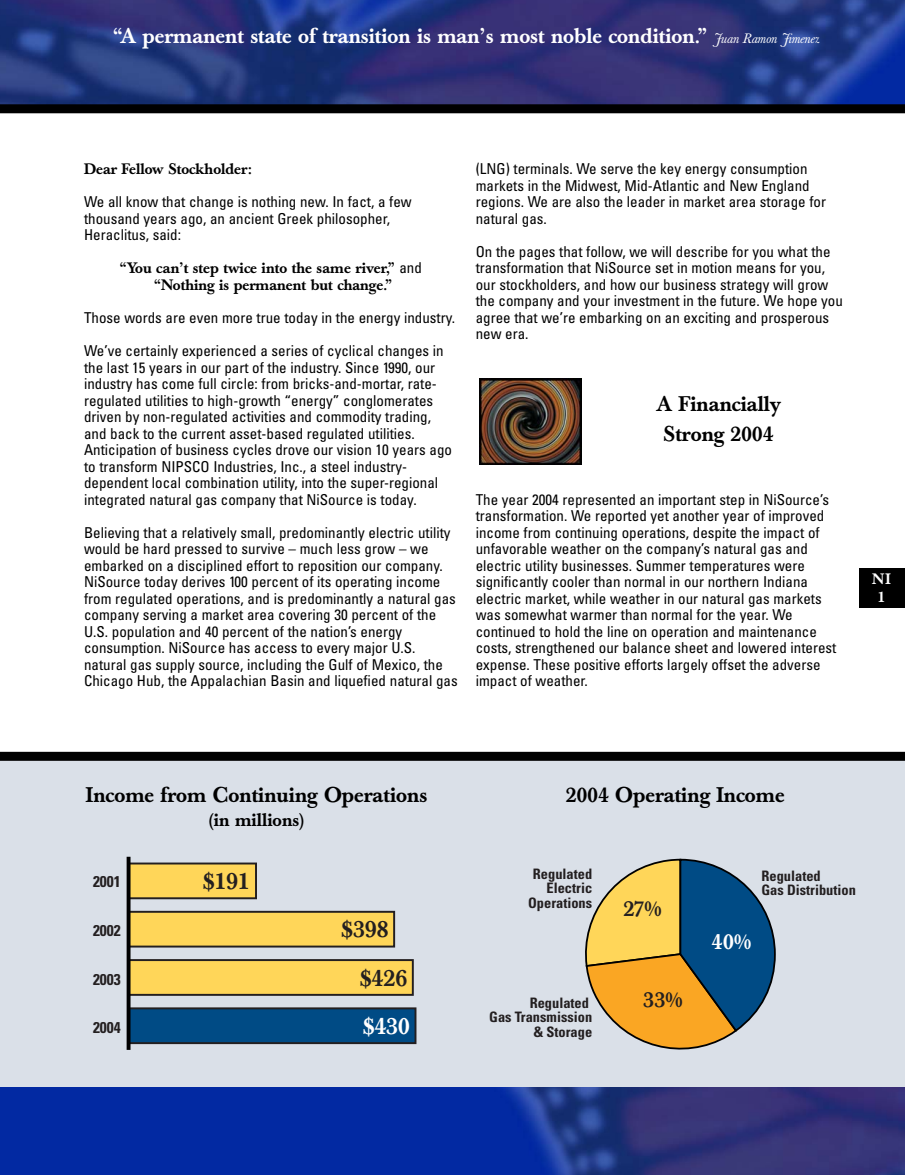
<style>
.page{position:relative;width:905px;height:1175px;background:#fff}
.page>*{position:absolute;margin:0;border:0;box-sizing:border-box;transform-origin:0 0}
.t1{font:500 23.4px/48.8px "Baskerville";color:#231f20}
.t2{font:500 21.6px "Baskerville";color:#231f20}
.t3{font:500 21.6px "Baskerville";color:#fff}
.t4{font:500 21px "Baskerville";color:#fff}
.t5{font:500 21px/30px "Baskerville";color:#000;text-align:center}
.t6{font:500 18px "Baskerville";color:#000}
.t7{font:700 condensed 15.6px "Univers";color:#231f20}
.t8{font:condensed 15px/16.5px "Univers";color:#000}
.t9{font:500 15px/16.5px "Baskerville";color:#000;text-align:center}
.t10{font:500 15px/18px "Baskerville";color:#fff;text-align:center}
.t11{font:700 condensed 14.4px/14.4px "Univers";color:#231f20;text-align:right}
.s1{font-weight:400;font-style:italic;font-size:13.5px}
.s2{font-family:"Univers";font-weight:400;font-stretch:condensed}
.s3{color:#fff}
</style>
<div class="page">
<div style="left:0;top:756px;width:904px;height:416px;background:#dae0e8"></div>
<img style="left:0;top:0;width:904px;height:104px">
<div style="left:0;top:104px;width:904px;height:9px;background:#000"></div>
<img style="left:0;top:1087px;width:904px;height:87px">
<img style="left:479px;top:378px;width:102px;height:86px">
<div style="left:859px;top:569px;width:45px;height:39px;background:#000"></div>
<div style="left:0;top:752px;width:904px;height:8px;background:#000"></div>
<div style="left:128px;top:862px;width:129px;height:37px;background:#ffd659;border:2px solid #231f20"></div>
<div style="left:128px;top:910px;width:267px;height:37px;background:#ffd659;border:2px solid #231f20"></div>
<div style="left:128px;top:959px;width:286px;height:36px;background:#ffd659;border:2px solid #231f20"></div>
<div style="left:128px;top:1007px;width:288px;height:37px;background:#004b85;border:2px solid #231f20"></div>
<hr style="left:127px;top:856px;width:3px;height:193px;background:#000">
<svg style="left:585px;top:858px;width:191px;height:192px"></svg>
<p class="t4" style="left:113px;top:28px;width:707px">“A permanent state of transition is man’s most noble condition.” <span class="s1">Juan Ramon Jimenez</span></p>
<p class="t9" style="left:84px;top:163px;width:169px">Dear Fellow Stockholder:</p>
<p class="t8" style="left:84px;top:195px;width:329px">We all know that change is nothing new. In fact, a few thousand years ago, an ancient Greek philosopher,<br>Heraclitus, said:</p>
<p class="t9" style="left:120px;top:262px;width:303px">“You can’t step twice into the same river,” <span class="s2">and </span>“Nothing is permanent but change.”</p>
<p class="t8" style="left:84px;top:311px;width:372px">Those words are even more true today in the energy industry.</p>
<p class="t8" style="left:84px;top:344px;width:369px">We’ve certainly experienced a series of cyclical changes in the last 15 years in our part of the industry. Since 1990, our industry has come full circle: from bricks-and-mortar, rate&shy;regulated utilities to high-growth “energy” conglomerates driven by non-regulated activities and commodity trading, and back to the current asset-based regulated utilities.<br>Anticipation of business cycles drove our vision 10 years ago to transform NIPSCO Industries, Inc., a steel industry&shy;dependent local combination utility, into the super-regional integrated natural gas company that NiSource is today.</p>
<p class="t8" style="left:84px;top:525px;width:375px">Believing that a relatively small, predominantly electric utility would be hard pressed to survive – much less grow – we embarked on a disciplined effort to reposition our company.<br>NiSource today derives 100 percent of its operating income from regulated operations, and is predominantly a natural gas company serving a market area covering 30 percent of the U.S. population and 40 percent of the nation’s energy consumption. NiSource has access to every major U.S. natural gas supply source, including the Gulf of Mexico, the Chicago Hub, the Appalachian Basin and liquefied natural gas</p>
<p class="t8" style="left:475px;top:162px;width:352px">(LNG) terminals. We serve the key energy consumption markets in the Midwest, Mid-Atlantic and New England regions. We are also the leader in market area storage for natural gas.</p>
<p class="t8" style="left:475px;top:245px;width:368px">On the pages that follow, we will describe for you what the transformation that NiSource set in motion means for you, our stockholders, and how our business strategy will grow the company and your investment in the future. We hope you agree that we’re embarking on an exciting and prosperous new era.</p>
<p class="t5" style="left:656px;top:391px;width:126px">A Financially<br>Strong 2004</p>
<p class="t8" style="left:475px;top:492px;width:362px">The year 2004 represented an important step in NiSource’s transformation. We reported yet another year of improved income from continuing operations, despite the impact of unfavorable weather on the company’s natural gas and electric utility businesses. Summer temperatures were significantly cooler than normal in our northern Indiana electric market, while weather in our natural gas markets was somewhat warmer than normal for the year. We continued to hold the line on operation and maintenance costs, strengthened our balance sheet and lowered interest expense. These positive efforts largely offset the adverse impact of weather.</p>
<p class="t10" style="left:872px;top:571px;width:20px">NI<br>1</p>
<p class="t5" style="left:86px;top:782px;width:343px">Income from Continuing Operations</p>
<p class="t6" style="left:208px;top:812px;width:99px">(in millions)</p>
<p class="t7" style="left:93px;top:875px;width:29px">2001</p>
<p class="t7" style="left:93px;top:924px;width:29px">2002</p>
<p class="t7" style="left:93px;top:973px;width:29px">2003</p>
<p class="t7" style="left:93px;top:1022px;width:29px">2004</p>
<p class="t1" style="left:203px;top:859px;width:49px">$191</p>
<p class="t1" style="left:360px;top:906px;width:52px;text-indent:-19px">$398 $426 <span class="s3">$430</span></p>
<p class="t5" style="left:566px;top:781px;width:220px">2004 Operating Income</p>
<p class="t11" style="left:528px;top:868px;width:65px">Regulated<br>Electric<br>Operations</p>
<p class="t11" style="left:489px;top:997px;width:104px">Regulated<br>Gas Transmission &amp; Storage</p>
<p class="t2" style="left:623px;top:900px;width:39px">27%</p>
<p class="t2" style="left:643px;top:991px;width:41px">33%</p>
<p class="t11" style="left:761px;top:870px;width:96px;text-align:left">Regulated<br>Gas Distribution</p>
<p class="t3" style="left:712px;top:933px;width:41px">40%</p>
</div>
